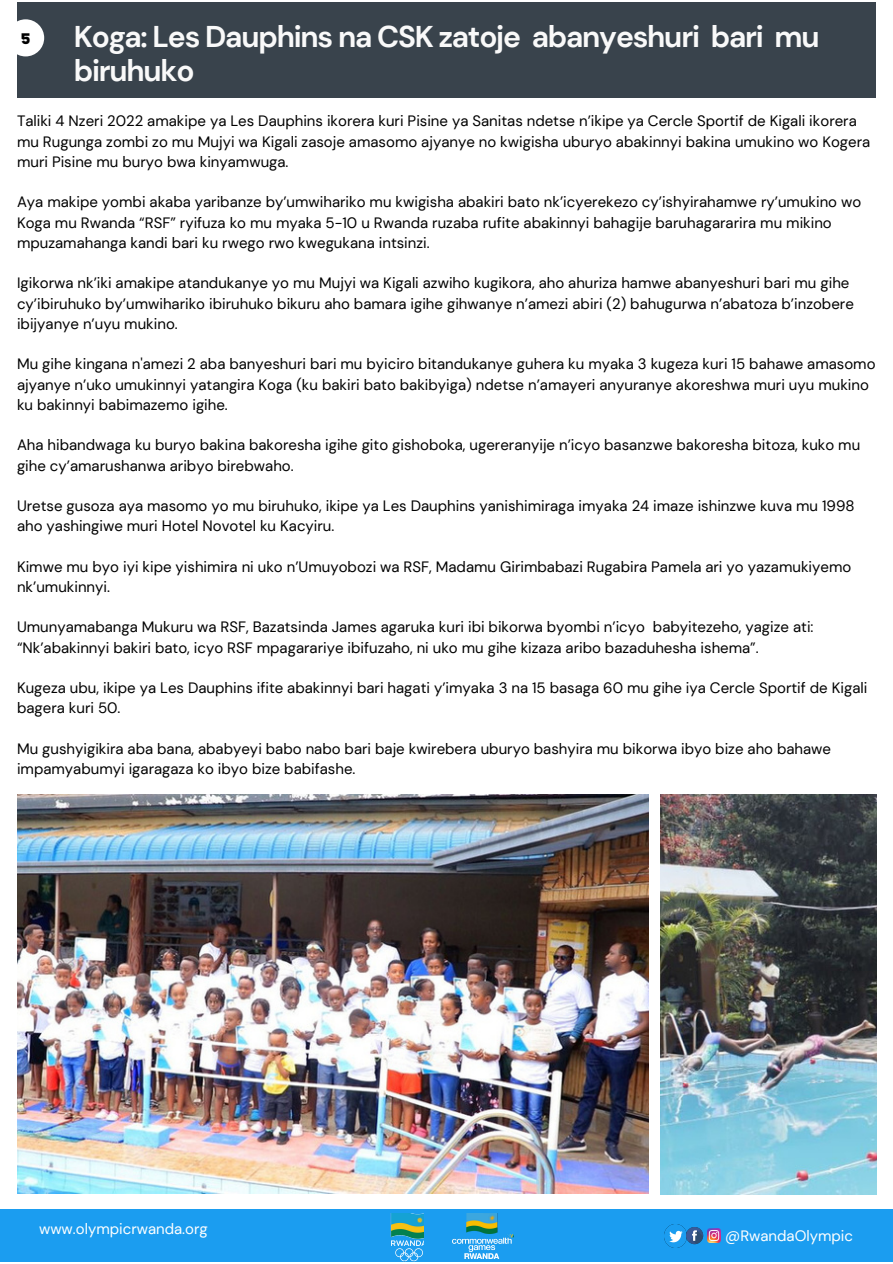
<style>
.page{position:relative;width:893px;height:1264px;background:#fff}
.page>*{position:absolute;margin:0;border:0;box-sizing:border-box;transform-origin:0 0}
.t1{font:700 30px/33.8px "DM Sans";letter-spacing:-.04em;color:#f9f9f9}
.t2{font:15px/20.2px "DM Sans";color:#000}
.t3{font:15px "DM Sans";color:#fff}
.t4{font:900 semi-condensed 15px "Bernoru";color:#000}
</style>
<div class="page">
<div style="left:17px;top:3px;width:858px;height:95px;background:#39434c"></div>
<div style="left:7px;top:19px;width:37px;height:37px;background:#fff;border-radius:50%"></div>
<div style="left:0;top:1209px;width:892px;height:53px;background:#1b9df0"></div>
<img style="left:390px;top:1213px;width:34px;height:49px">
<img style="left:452px;top:1213px;width:61px;height:45px">
<img style="left:664px;top:1224px;width:22px;height:23px">
<img style="left:686px;top:1227px;width:17px;height:17px">
<img style="left:707px;top:1228px;width:14px;height:13px">
<img style="left:17px;top:794px;width:631px;height:399px">
<img style="left:660px;top:794px;width:215px;height:399px">
<p class="t4" style="left:21px;top:30px;width:11px">5</p>
<h1 class="t1" style="left:74px;top:20px;width:747px">Koga: Les Dauphins na CSK zatoje abanyeshuri bari mu biruhuko</h1>
<p class="t2" style="left:17px;top:111px;width:854px">Taliki 4 Nzeri 2022 amakipe ya Les Dauphins ikorera kuri Pisine ya Sanitas ndetse n’ikipe ya Cercle Sportif de Kigali ikorera mu Rugunga zombi zo mu Mujyi wa Kigali zasoje amasomo ajyanye no kwigisha uburyo abakinnyi bakina umukino wo Kogera muri Pisine mu buryo bwa kinyamwuga.</p>
<p class="t2" style="left:17px;top:192px;width:845px">Aya makipe yombi akaba yaribanze by’umwihariko mu kwigisha abakiri bato nk’icyerekezo cy’ishyirahamwe ry’umukino wo<br>Koga mu Rwanda “RSF” ryifuza ko mu myaka 5-10 u Rwanda ruzaba rufite abakinnyi bahagije baruhagararira mu mikino mpuzamahanga kandi bari ku rwego rwo kwegukana intsinzi.</p>
<p class="t2" style="left:17px;top:273px;width:838px">Igikorwa nk’iki amakipe atandukanye yo mu Mujyi wa Kigali azwiho kugikora, aho ahuriza hamwe abanyeshuri bari mu gihe cy’ibiruhuko by’umwihariko ibiruhuko bikuru aho bamara igihe gihwanye n’amezi abiri (2) bahugurwa n’abatoza b’inzobere ibijyanye n’uyu mukino.</p>
<p class="t2" style="left:17px;top:354px;width:860px">Mu gihe kingana n'amezi 2 aba banyeshuri bari mu byiciro bitandukanye guhera ku myaka 3 kugeza kuri 15 bahawe amasomo ajyanye n’uko umukinnyi yatangira Koga (ku bakiri bato bakibyiga) ndetse n’amayeri anyuranye akoreshwa muri uyu mukino ku bakinnyi babimazemo igihe.</p>
<p class="t2" style="left:17px;top:435px;width:844px">Aha hibandwaga ku buryo bakina bakoresha igihe gito gishoboka, ugereranyije n’icyo basanzwe bakoresha bitoza, kuko mu gihe cy’amarushanwa aribyo birebwaho.</p>
<p class="t2" style="left:17px;top:496px;width:839px">Uretse gusoza aya masomo yo mu biruhuko, ikipe ya Les Dauphins yanishimiraga imyaka 24 imaze ishinzwe kuva mu 1998 aho yashingiwe muri Hotel Novotel ku Kacyiru.</p>
<p class="t2" style="left:17px;top:556px;width:835px">Kimwe mu byo iyi kipe yishimira ni uko n’Umuyobozi wa RSF, Madamu Girimbabazi Rugabira Pamela ari yo yazamukiyemo nk’umukinnyi.</p>
<p class="t2" style="left:17px;top:617px;width:798px">Umunyamabanga Mukuru wa RSF, Bazatsinda James agaruka kuri ibi bikorwa byombi n’icyo babyitezeho, yagize ati: “Nk’abakinnyi bakiri bato, icyo RSF mpagarariye ibifuzaho, ni uko mu gihe kizaza aribo bazaduhesha ishema”.</p>
<p class="t2" style="left:17px;top:678px;width:851px">Kugeza ubu, ikipe ya Les Dauphins ifite abakinnyi bari hagati y’imyaka 3 na 15 basaga 60 mu gihe iya Cercle Sportif de Kigali bagera kuri 50.</p>
<p class="t2" style="left:17px;top:738px;width:815px">Mu gushyigikira aba bana, ababyeyi babo nabo bari baje kwirebera uburyo bashyira mu bikorwa ibyo bize aho bahawe impamyabumyi igaragaza ko ibyo bize babifashe.</p>
<p class="t3" style="left:39px;top:1219px;width:170px">www.olympicrwanda.org</p>
<p class="t3" style="left:725px;top:1225px;width:129px">@RwandaOlympic</p>
</div>
